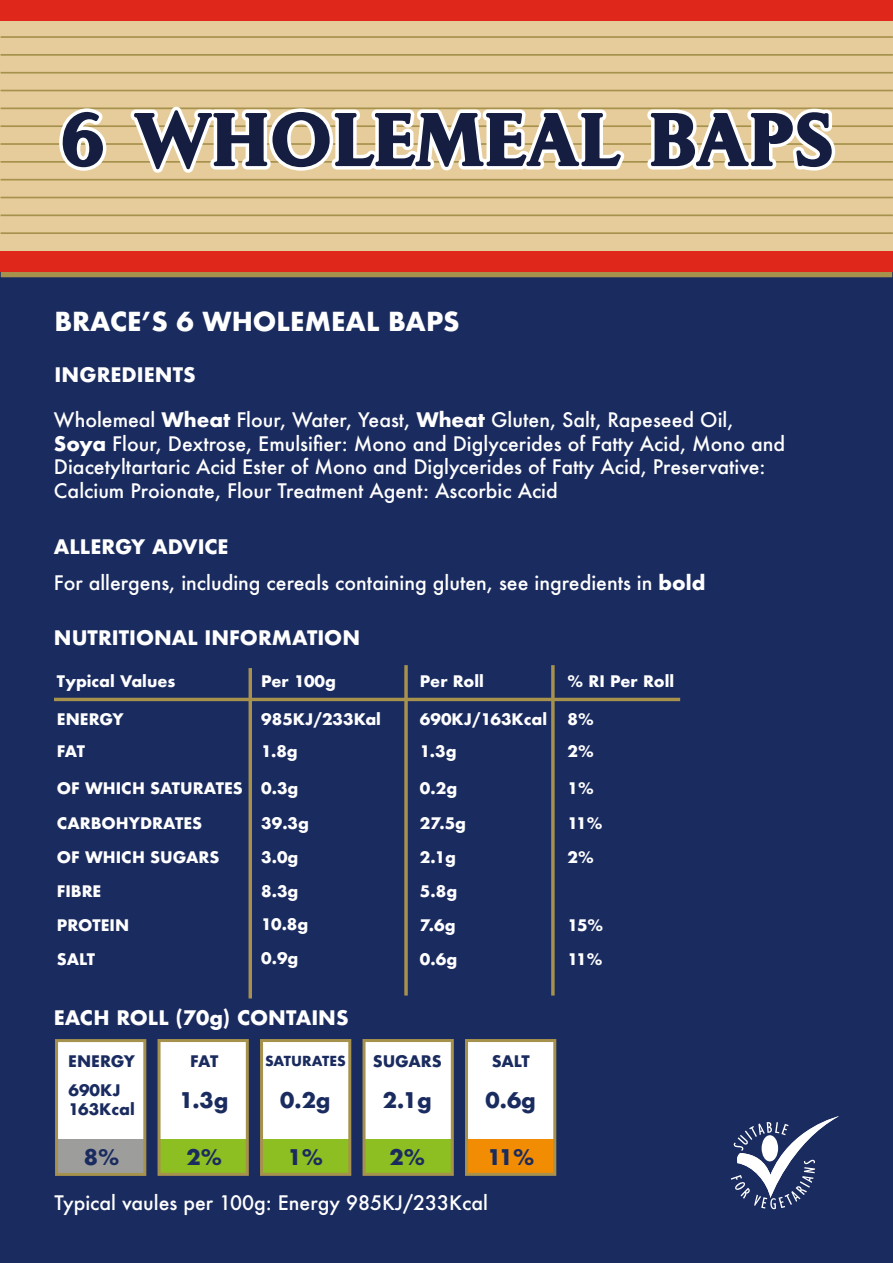
<style>
.page{position:relative;width:893px;height:1263px;background:#fff}
.page>*{position:absolute;margin:0;border:0;box-sizing:border-box;transform-origin:0 0}
.t1{font:700 25.5px "Futura";color:#fff}
.t2{font:700 21px "Futura";color:#1a2b5f}
.t3{font:500 19.5px/23.4px "Futura";color:#fff}
.t4{font:700 19.5px "Futura";color:#fff}
.t5{font:700 15.45px/34px "Futura";color:#fff}
.t6{font:700 15.45px/18.6px "Futura";color:#1a2b5f}
.t7{font:700 13.5px "Futura";color:#1a2b5f}
.s1{font-weight:700}
</style>
<div class="page">
<div style="left:0;top:255px;width:893px;height:1008px;background:#1a2b5f"></div>
<hr style="left:54px;top:698px;width:626px;height:3px;background:#a7924d">
<hr style="left:249px;top:668px;width:3px;height:330px;background:#a7924d">
<svg style="left:404px;top:665px;width:4px;height:330px"></svg>
<svg style="left:551px;top:665px;width:4px;height:330px"></svg>
<svg style="left:55px;top:1039px;width:502px;height:137px"></svg>
<div style="left:1px;top:271px;width:891px;height:6px;background:#a7924d"></div>
<div style="left:0;top:20px;width:893px;height:231px;background:#e6cc9b"></div>
<div style="left:0;top:0;width:893px;height:20px;background:#df271c"></div>
<hr style="left:1px;top:36px;width:892px;height:2px;background:#a7924d">
<hr style="left:1px;top:54px;width:892px;height:2px;background:#a7924d">
<hr style="left:1px;top:72px;width:892px;height:2px;background:#a7924d">
<hr style="left:1px;top:90px;width:892px;height:1px;background:#a7924d">
<hr style="left:1px;top:107px;width:892px;height:2px;background:#a7924d">
<hr style="left:1px;top:125px;width:892px;height:2px;background:#a7924d">
<hr style="left:1px;top:143px;width:892px;height:2px;background:#a7924d">
<hr style="left:1px;top:161px;width:892px;height:2px;background:#a7924d">
<hr style="left:1px;top:179px;width:892px;height:2px;background:#a7924d">
<hr style="left:1px;top:197px;width:892px;height:1px;background:#a7924d">
<hr style="left:1px;top:214px;width:892px;height:2px;background:#a7924d">
<hr style="left:1px;top:232px;width:892px;height:2px;background:#a7924d">
<div style="left:0;top:251px;width:893px;height:20px;background:#df271c"></div>
<svg style="left:59px;top:106px;width:50px;height:67px"></svg>
<svg style="left:129px;top:101px;width:708px;height:150px"></svg>
<svg style="left:731px;top:1116px;width:108px;height:93px"></svg>
<h1 class="t1" style="left:55px;top:303px;width:407px">BRACE’S 6 WHOLEMEAL BAPS</h1>
<p class="t4" style="left:55px;top:360px;width:143px">INGREDIENTS</p>
<p class="t3" style="left:54px;top:408px;width:733px">Wholemeal <span class="s1">Wheat</span> Flour, Water, Yeast, <span class="s1">Wheat</span> Gluten, Salt, Rapeseed Oil, <span class="s1">Soya</span> Flour, Dextrose, Emulsifier: Mono and Diglycerides of Fatty Acid, Mono and Diacetyltartaric Acid Ester of Mono and Diglycerides of Fatty Acid, Preservative:<br>Calcium Proionate, Flour Treatment Agent: Ascorbic Acid</p>
<p class="t4" style="left:54px;top:533px;width:176px">ALLERGY ADVICE</p>
<p class="t3" style="left:54px;top:571px;width:653px">For allergens, including cereals containing gluten, see ingredients in <span class="s1">bold</span></p>
<p class="t4" style="left:54px;top:624px;width:308px">NUTRITIONAL INFORMATION</p>
<p class="t5" style="left:57px;top:664px;width:120px">Typical Values</p>
<p class="t5" style="left:261px;top:664px;width:76px">Per 100g</p>
<p class="t5" style="left:261px;top:703px;width:121px;line-height:32.2px">985KJ/233Kal<br>1.8g</p>
<p class="t5" style="left:261px;top:771px;width:39px">0.3g</p>
<p class="t5" style="left:261px;top:806px;width:49px">39.3g<br>3.0g<br>8.3g<br>10.8g<br>0.9g</p>
<p class="t5" style="left:57px;top:703px;width:68px;line-height:32.2px">ENERGY<br>FAT</p>
<p class="t5" style="left:57px;top:771px;width:188px">OF WHICH SATURATES</p>
<p class="t5" style="left:57px;top:806px;width:147px">CARBOHYDRATES</p>
<p class="t5" style="left:57px;top:840px;width:164px">OF WHICH SUGARS<br>FIBRE<br>PROTEIN<br>SALT</p>
<p class="t4" style="left:54px;top:1003px;width:296px">EACH ROLL (70g) CONTAINS</p>
<p class="t5" style="left:420px;top:664px;width:65px">Per Roll</p>
<p class="t5" style="left:420px;top:703px;width:129px;line-height:32.2px">690KJ/163Kcal<br>1.3g</p>
<p class="t5" style="left:420px;top:771px;width:39px">0.2g</p>
<p class="t5" style="left:420px;top:806px;width:48px">27.5g<br>2.1g<br>5.8g<br>7.6g<br>0.6g</p>
<p class="t6" style="left:68px;top:1052px;width:68px">ENERGY</p>
<p class="t6" style="left:190px;top:1052px;width:30px">FAT</p>
<p class="t7" style="left:265px;top:1051px;width:82px">SATURATES</p>
<p class="t6" style="left:373px;top:1052px;width:71px">SUGARS</p>
<p class="t6" style="left:492px;top:1052px;width:40px">SALT</p>
<p class="t6" style="left:68px;top:1081px;width:68px">690KJ<br>163Kcal</p>
<p class="t2" style="left:179px;top:1085px;width:51px">1.3g</p>
<p class="t2" style="left:280px;top:1085px;width:52px">0.2g</p>
<p class="t2" style="left:383px;top:1085px;width:50px">2.1g</p>
<p class="t2" style="left:486px;top:1085px;width:52px">0.6g</p>
<p class="t2" style="left:84px;top:1142px;width:37px">8%</p>
<p class="t2" style="left:186px;top:1142px;width:37px">2%</p>
<p class="t2" style="left:288px;top:1142px;width:37px">1%</p>
<p class="t2" style="left:390px;top:1142px;width:37px">2%</p>
<p class="t2" style="left:487px;top:1142px;width:49px">11%</p>
<p class="t3" style="left:55px;top:1191px;width:435px">Typical vaules per 100g: Energy 985KJ/233Kcal</p>
<p class="t5" style="left:567px;top:664px;width:108px">% RI Per Roll</p>
<p class="t5" style="left:567px;top:703px;width:28px;line-height:32.2px">8%<br>2%</p>
<p class="t5" style="left:567px;top:771px;width:28px">1%</p>
<p class="t5" style="left:567px;top:806px;width:36px">11%<br>2%</p>
<p class="t5" style="left:567px;top:908px;width:37px">15%<br>11%</p>
</div>
